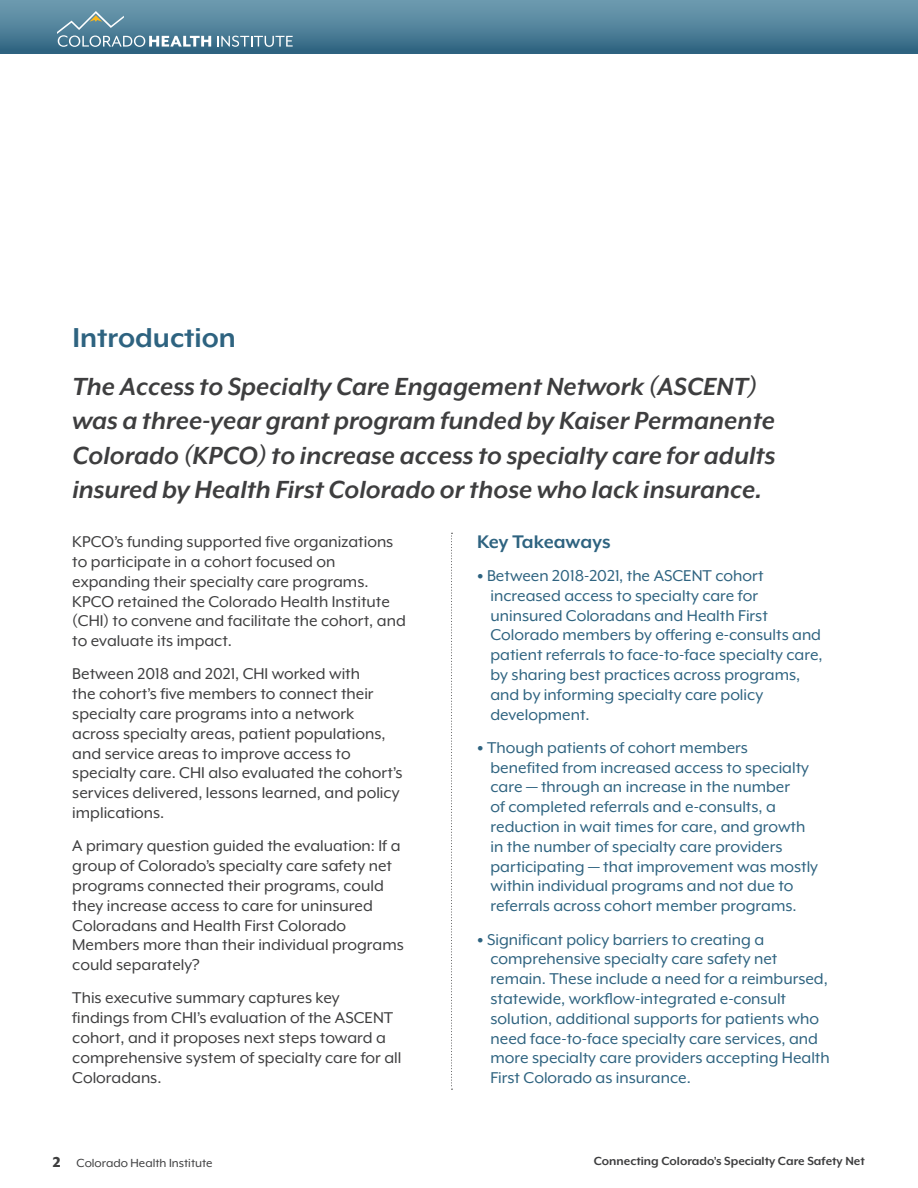
<style>
.page{position:relative;width:918px;height:1188px;background:#fff}
.page>*{position:absolute;margin:0;border:0;box-sizing:border-box;transform-origin:0 0}
.Body_text{font:700 31.5px "Mr Eaves XL Mod OT";color:#2e6380}
.Body_text-2{font:italic 700 28.5px/34.5px "Mr Eaves XL Mod OT";color:#3e3e3f}
.Body_text-3{font:700 21px "Mr Eaves XL Mod OT";color:#2e6380}
.Body_text-4{font:18px/19.8px "Mr Eaves XL Mod OT";color:#2e6380}
.Body_text-5{font:18px/19.8px "Mr Eaves XL Mod OT";color:#3e3e3f}
.t1{font:700 13.5px "Mr Eaves XL Mod OT";color:#3e3e3f}
.t2{font:13.5px "Mr Eaves XL Mod OT";color:#3e3e3f}
.s1{font-weight:900}
.s2{font-weight:800;font-size:16.5px}
</style>
<div class="page">
<div style="left:0;top:0;width:918px;height:54px;background:linear-gradient(to bottom,#729fb3,#306581)"></div>
<svg style="left:217px;top:36px;width:76px;height:11px"></svg>
<svg style="left:57px;top:11px;width:154px;height:36px;background:#6a94a8"></svg>
<svg style="left:451px;top:533px;width:2px;height:557px"></svg>
<p class="Body_text" style="left:72px;top:322px;width:165px">Introduction</p>
<p class="Body_text-2" style="left:72px;top:369px;width:704px">The Access to Specialty Care Engagement Network (ASCENT) was a three-year grant program funded by Kaiser Permanente Colorado (KPCO) to increase access to specialty care for adults insured by Health First Colorado or those who lack insurance.</p>
<p class="Body_text-5" style="left:72px;top:532px;width:335px">KPCO’s funding supported five organizations to participate in a cohort focused on expanding their specialty care programs.<br>KPCO retained the Colorado Health Institute (CHI) to convene and facilitate the cohort, and to evaluate its impact.</p>
<p class="Body_text-5" style="left:72px;top:664px;width:332px">Between 2018 and 2021, CHI worked with<br>the cohort’s five members to connect their specialty care programs into a network across specialty areas, patient populations, and service areas to improve access to specialty care. CHI also evaluated the cohort’s services delivered, lessons learned, and policy implications.</p>
<p class="Body_text-5" style="left:72px;top:836px;width:333px">A primary question guided the evaluation: If a group of Colorado’s specialty care safety net programs connected their programs, could they increase access to care for uninsured Coloradans and Health First Colorado Members more than their individual programs could separately?</p>
<p class="Body_text-5" style="left:72px;top:988px;width:331px">This executive summary captures key findings from CHI’s evaluation of the ASCENT cohort, and it proposes next steps toward a comprehensive system of specialty care for all Coloradans.</p>
<p class="Body_text-3" style="left:477px;top:531px;width:135px">Key Takeaways</p>
<p class="Body_text-4" style="left:490px;top:566px;width:334px;text-indent:-14px"><span class="s1">•</span> Between 2018-2021, the ASCENT cohort increased access to specialty care for uninsured Coloradans and Health First Colorado members by offering e-consults and patient referrals to face-to-face specialty care, by sharing best practices across programs, and by informing specialty care policy development.</p>
<p class="Body_text-4" style="left:490px;top:738px;width:329px;text-indent:-14px"><span class="s1">•</span> Though patients of cohort members benefited from increased access to specialty care — through an increase in the number<br>of completed referrals and e-consults, a reduction in wait times for care, and growth in the number of specialty care providers participating — that improvement was mostly within individual programs and not due to referrals across cohort member programs.</p>
<p class="Body_text-4" style="left:490px;top:929px;width:341px;text-indent:-14px"><span class="s1">•</span> Significant policy barriers to creating a comprehensive specialty care safety net remain. These include a need for a reimbursed, statewide, workflow-integrated e-consult solution, additional supports for patients who need face-to-face specialty care services, and more specialty care providers accepting Health First Colorado as insurance.</p>
<p class="t2" style="left:53px;top:1156px;width:161px"><span class="s2">2</span> Colorado Health Institute</p>
<p class="t1" style="left:594px;top:1154px;width:273px">Connecting Colorado’s Specialty Care Safety Net</p>
</div>
